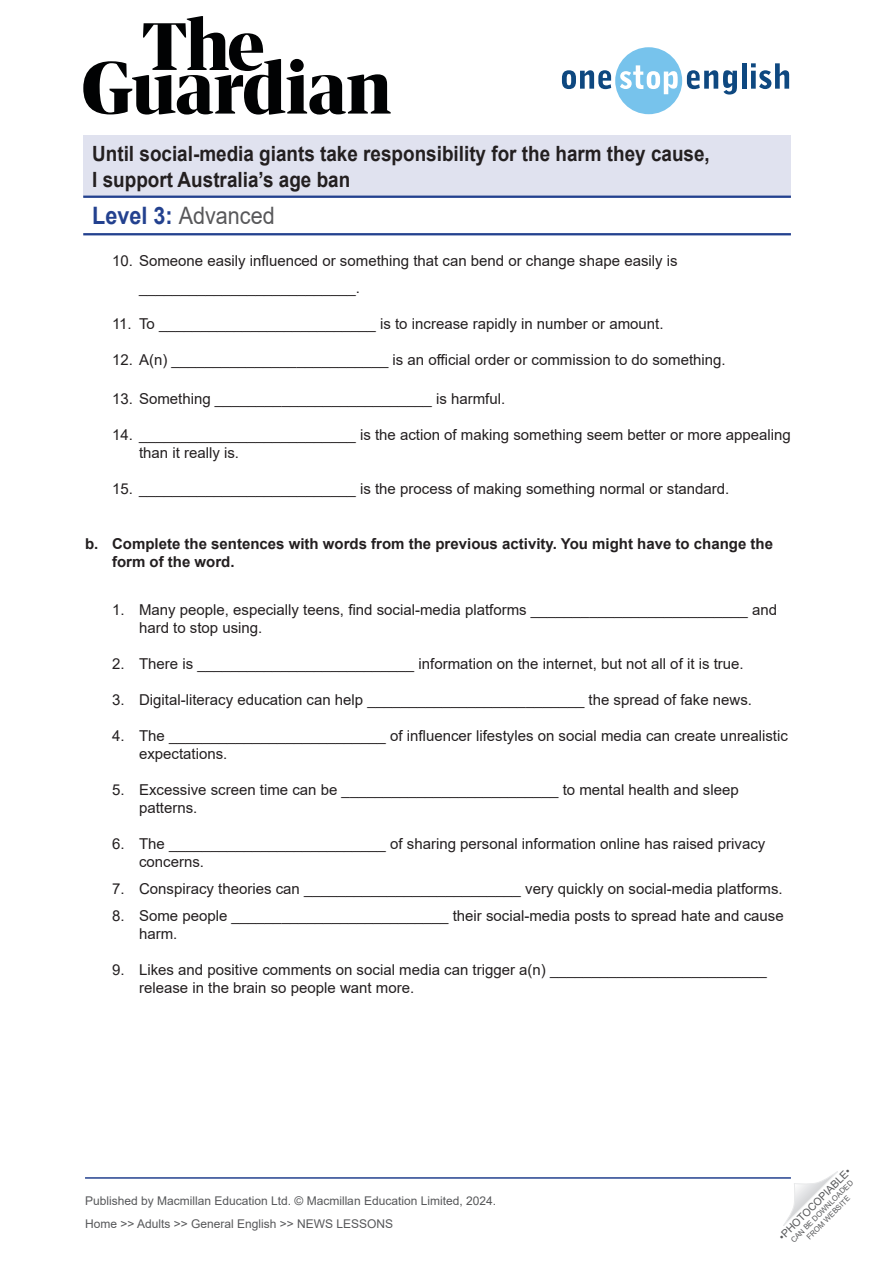
<style>
.page{position:relative;width:893px;height:1263px;background:#fff}
.page>*{position:absolute;margin:0;border:0;box-sizing:border-box;transform-origin:0 0}
.t1{font:24px "Arial";color:#58585a;scale:.9 1}
.t2{font:700 21px/25.2px "Arial";color:#231f20;scale:.9 1}
.t3{font:15px/18px "Arial";color:#231f20}
.t4{font:700 15px/18px "Arial";color:#231f20}
.t5{font:12px/23px "Arial";color:#57585a}
.t6{font:10.5px "Arial";color:#57585a}
.t7{font:7.5px/9px "Arial";color:#57585a;text-align:center}
.s1{font-weight:700;color:#23418f}
</style>
<div class="page">
<svg style="left:783px;top:1171px;width:55px;height:55px"></svg>
<svg style="left:83px;top:16px;width:308px;height:99px"></svg>
<svg style="left:562px;top:47px;width:175px;height:67px"></svg>
<hr style="left:742px;top:63px;width:4px;height:26px;background:#0e4880">
<svg style="left:751px;top:63px;width:38px;height:26px"></svg>
<hr style="left:85px;top:1177px;width:706px;height:2px;background:#23418f">
<hr style="left:83px;top:233px;width:708px;height:2px;background:#23418f">
<div style="left:83px;top:136px;width:708px;height:61px;background:#e0e2ef"></div>
<hr style="left:83px;top:196px;width:708px;height:2px;background:#23418f">
<h2 class="t2" style="left:92px;top:142px;width:688px">Until social-media giants take responsibility for the harm they cause,<br>I support Australia’s age ban</h2>
<h1 class="t1" style="left:92px;top:199px;width:204px"><span class="s1">Level 3:</span> Advanced</h1>
<p class="t3" style="left:139px;top:247px;width:540px;line-height:27px;text-indent:-27px">10. Someone easily influenced or something that can bend or change shape easily is __________________________.</p>
<p class="t3" style="left:112px;top:314px;width:553px">11. To __________________________ is to increase rapidly in number or amount.</p>
<p class="t3" style="left:112px;top:350px;width:615px">12. A(n) __________________________ is an official order or commission to do something.</p>
<p class="t3" style="left:112px;top:389px;width:395px">13. Something __________________________ is harmful.</p>
<p class="t3" style="left:139px;top:425px;width:653px;text-indent:-27px">14. __________________________ is the action of making something seem better or more appealing than it really is.</p>
<p class="t3" style="left:112px;top:479px;width:619px">15. __________________________ is the process of making something normal or standard.</p>
<p class="t4" style="left:112px;top:535px;width:662px;text-indent:-27px">b. Complete the sentences with words from the previous activity. You might have to change the form of the word.</p>
<p class="t3" style="left:139px;top:601px;width:639px;text-indent:-27px">1. Many people, especially teens, find social-media platforms __________________________ and hard to stop using.</p>
<p class="t3" style="left:112px;top:655px;width:633px">2. There is __________________________ information on the internet, but not all of it is true.</p>
<p class="t3" style="left:112px;top:691px;width:641px">3. Digital-literacy education can help __________________________ the spread of fake news.</p>
<p class="t3" style="left:139px;top:727px;width:650px;text-indent:-27px">4. The __________________________ of influencer lifestyles on social media can create unrealistic expectations.</p>
<p class="t3" style="left:139px;top:781px;width:601px;text-indent:-27px">5. Excessive screen time can be __________________________ to mental health and sleep patterns.</p>
<p class="t3" style="left:139px;top:835px;width:628px;text-indent:-27px">6. The __________________________ of sharing personal information online has raised privacy concerns.</p>
<p class="t3" style="left:112px;top:880px;width:672px">7. Conspiracy theories can __________________________ very quickly on social-media platforms.</p>
<p class="t3" style="left:139px;top:907px;width:646px;text-indent:-27px">8. Some people __________________________ their social-media posts to spread hate and cause harm.</p>
<p class="t3" style="left:139px;top:961px;width:629px;text-indent:-27px">9. Likes and positive comments on social media can trigger a(n) __________________________ release in the brain so people want more.</p>
<p class="t5" style="left:85px;top:1189px;width:413px">Published by Macmillan Education Ltd. © Macmillan Education Limited, 2024.<br>Home &gt;&gt; Adults &gt;&gt; General English &gt;&gt; NEWS LESSONS</p>
<p class="t6" style="left:775px;top:1233px;width:99px;rotate:-45deg">•PHOTOCOPIABLE•</p>
<p class="t7" style="left:789px;top:1238px;width:86px;rotate:-45deg">CAN BE DOWNLOADED<br>FROM WEBSITE</p>
</div>
